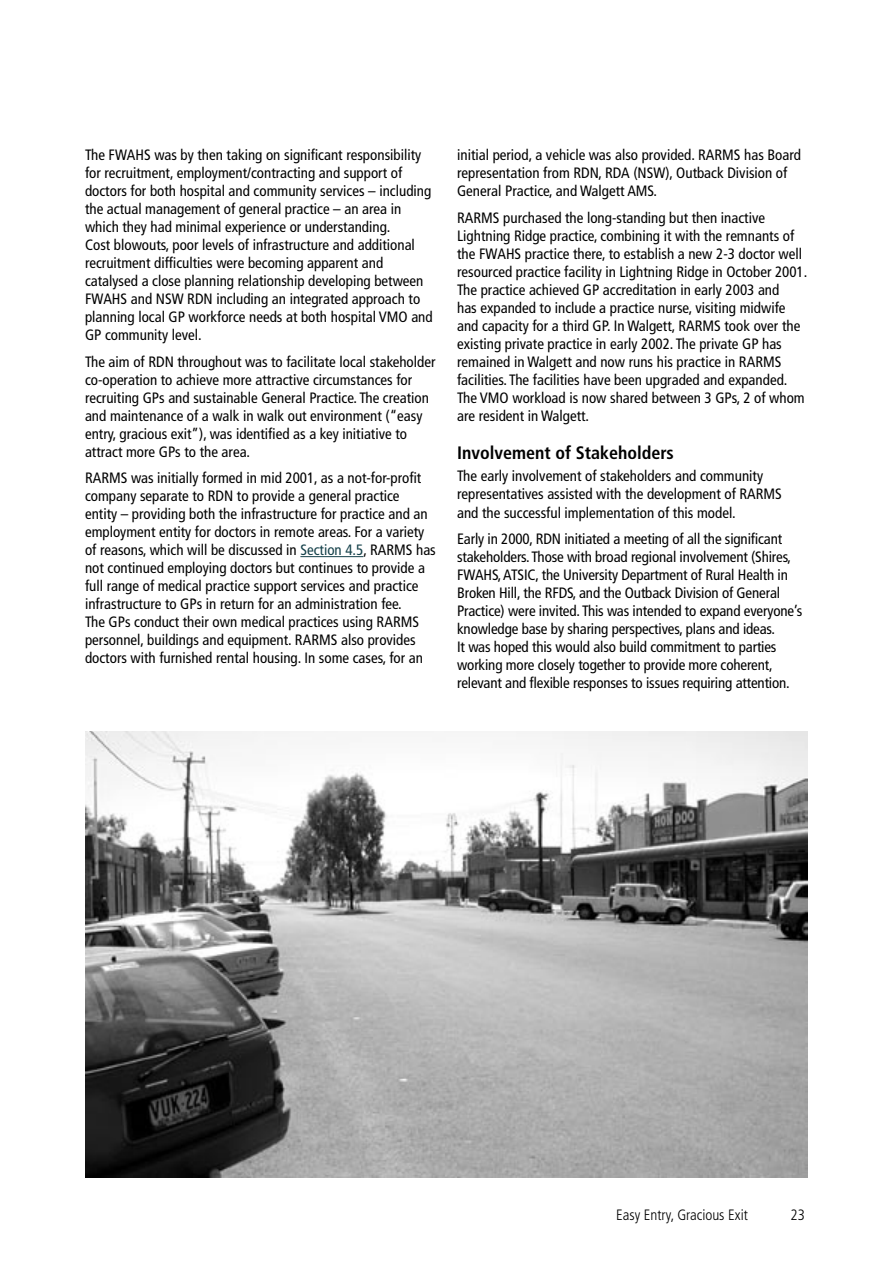
<style>
.page{position:relative;width:893px;height:1263px;background:#fff}
.page>*{position:absolute;margin:0;border:0;box-sizing:border-box;transform-origin:0 0}
.t1{font:700 condensed 18px "Frutiger";color:#000}
.t2{font:condensed 15px/18px "Frutiger";color:#000}
.t3{font:300 condensed 15px "Frutiger";color:#000}
.s1{color:#15414a}
</style>
<div class="page">
<img style="left:86px;top:731px;width:722px;height:447px">
<hr style="left:300px;top:556px;width:63px;height:1px;background:#15414a">
<p class="t2" style="left:85px;top:146px;width:349px">The FWAHS was by then taking on significant responsibility for recruitment, employment/contracting and support of doctors for both hospital and community services – including the actual management of general practice – an area in which they had minimal experience or understanding.<br>Cost blowouts, poor levels of infrastructure and additional recruitment difficulties were becoming apparent and catalysed a close planning relationship developing between FWAHS and NSW RDN including an integrated approach to planning local GP workforce needs at both hospital VMO and GP community level.</p>
<p class="t2" style="left:85px;top:352px;width:352px">The aim of RDN throughout was to facilitate local stakeholder co-operation to achieve more attractive circumstances for recruiting GPs and sustainable General Practice. The creation and maintenance of a walk in walk out environment (“easy entry, gracious exit”), was identified as a key initiative to attract more GPs to the area.</p>
<p class="t2" style="left:85px;top:469px;width:352px">RARMS was initially formed in mid 2001, as a not-for-profit company separate to RDN to provide a general practice<br>entity – providing both the infrastructure for practice and an employment entity for doctors in remote areas. For a variety of reasons, which will be discussed in <span class="s1">Section 4.5</span>, RARMS has not continued employing doctors but continues to provide a full range of medical practice support services and practice infrastructure to GPs in return for an administration fee.<br>The GPs conduct their own medical practices using RARMS personnel, buildings and equipment. RARMS also provides doctors with furnished rental housing. In some cases, for an</p>
<p class="t2" style="left:457px;top:146px;width:345px">initial period, a vehicle was also provided. RARMS has Board representation from RDN, RDA (NSW), Outback Division of<br>General Practice, and Walgett AMS.</p>
<p class="t2" style="left:457px;top:208px;width:352px">RARMS purchased the long-standing but then inactive Lightning Ridge practice, combining it with the remnants of the FWAHS practice there, to establish a new 2-3 doctor well resourced practice facility in Lightning Ridge in October 2001.<br>The practice achieved GP accreditation in early 2003 and<br>has expanded to include a practice nurse, visiting midwife and capacity for a third GP. In Walgett, RARMS took over the existing private practice in early 2002. The private GP has remained in Walgett and now runs his practice in RARMS facilities. The facilities have been upgraded and expanded.<br>The VMO workload is now shared between 3 GPs, 2 of whom are resident in Walgett.</p>
<p class="t1" style="left:457px;top:442px;width:218px">Involvement of Stakeholders</p>
<p class="t2" style="left:457px;top:467px;width:326px">The early involvement of stakeholders and community representatives assisted with the development of RARMS and the successful implementation of this model.</p>
<p class="t2" style="left:457px;top:530px;width:347px">Early in 2000, RDN initiated a meeting of all the significant stakeholders. Those with broad regional involvement (Shires, FWAHS, ATSIC, the University Department of Rural Health in Broken Hill, the RFDS, and the Outback Division of General Practice) were invited. This was intended to expand everyone’s knowledge base by sharing perspectives, plans and ideas.<br>It was hoped this would also build commitment to parties working more closely together to provide more coherent, relevant and flexible responses to issues requiring attention.</p>
<p class="t3" style="left:616px;top:1206px;width:133px">Easy Entry, Gracious Exit</p>
<p class="t3" style="left:790px;top:1206px;width:16px">23</p>
</div>
